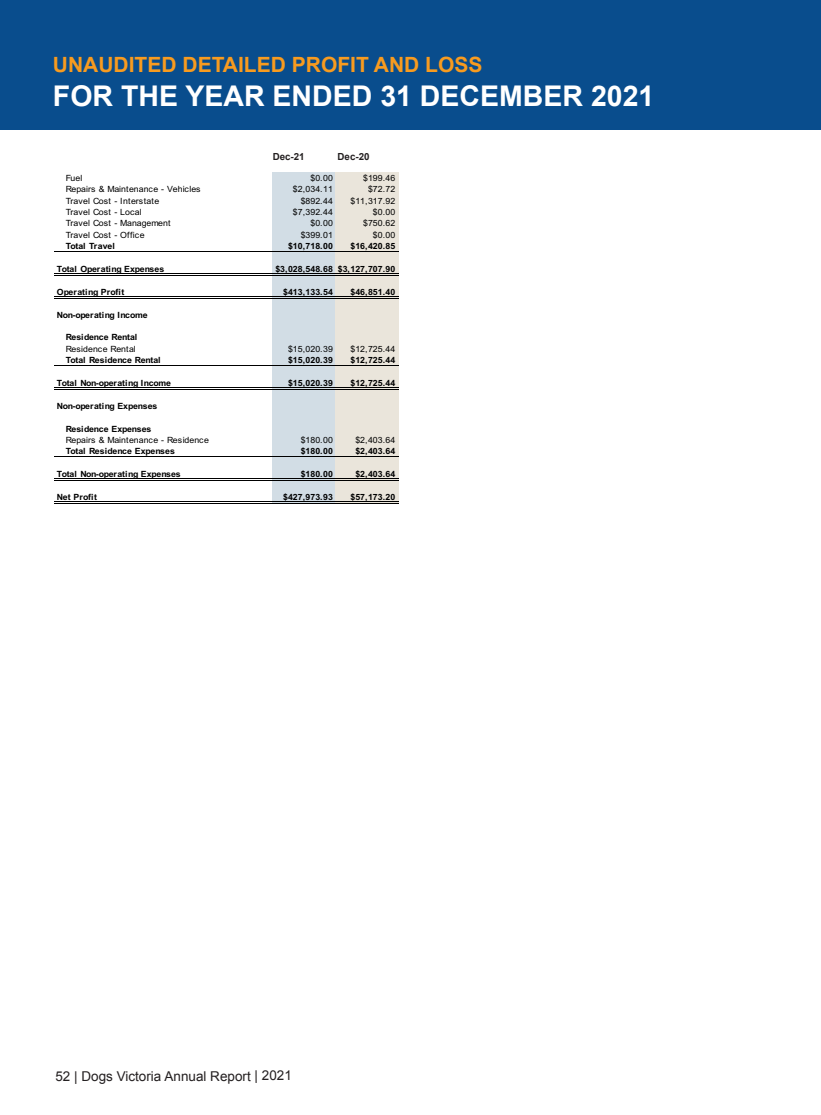
<style>
.page{position:relative;width:821px;height:1115px;background:#fff}
.page>*{position:absolute;margin:0;border:0;box-sizing:border-box;transform-origin:0 0}
.t1{font:700 28.5px "Arial";color:#fff}
.t2{font:700 21px "Arial";color:#f89b1f}
.t3{font:13.5px "Arial";letter-spacing:-.005em;color:#231f20}
.t4{font:700 9.75px "Arial";color:#231f20}
.t5{font:700 8.55px/11.4px "Arial";color:#000}
.t6{font:8.55px/11.4px "Arial";color:#000}
.s1{font-weight:400}
.s2{font-weight:700}
</style>
<div class="page">
<div style="left:0;top:0;width:821px;height:130px;background:#094d8d"></div>
<div style="left:272px;top:172px;width:64px;height:330px;background:#d2dde5"></div>
<div style="left:335px;top:172px;width:63px;height:330px;background:#eae5db"></div>
<hr style="left:54px;top:251px;width:344px;height:1px;background:#000">
<hr style="left:54px;top:273px;width:344px;height:1px;background:#000">
<hr style="left:54px;top:275px;width:344px;height:1px;background:#000">
<hr style="left:54px;top:296px;width:344px;height:1px;background:#000">
<hr style="left:54px;top:297px;width:344px;height:1px;background:#000">
<hr style="left:54px;top:365px;width:344px;height:1px;background:#000">
<hr style="left:54px;top:387px;width:344px;height:1px;background:#000">
<hr style="left:54px;top:389px;width:344px;height:1px;background:#000">
<hr style="left:54px;top:456px;width:344px;height:1px;background:#000">
<hr style="left:54px;top:478px;width:344px;height:1px;background:#000">
<hr style="left:54px;top:480px;width:344px;height:1px;background:#000">
<hr style="left:54px;top:500px;width:344px;height:1px;background:#000">
<hr style="left:54px;top:502px;width:344px;height:1px;background:#000">
<p class="t2" style="left:53px;top:51px;width:431px">UNAUDITED DETAILED PROFIT AND LOSS</p>
<p class="t1" style="left:53px;top:78px;width:603px">FOR THE YEAR ENDED 31 DECEMBER 2021</p>
<p class="t4" style="left:273px;top:150px;width:33px">Dec-21</p>
<p class="t4" style="left:337px;top:150px;width:33px">Dec-20</p>
<p class="t6" style="left:66px;top:172px;width:18px">Fuel</p>
<p class="t6" style="left:310px;top:172px;width:24px">$0.00</p>
<p class="t6" style="left:363px;top:172px;width:34px">$199.46</p>
<p class="t6" style="left:66px;top:183px;width:136px">Repairs &amp; Maintenance - Vehicles</p>
<p class="t6" style="left:293px;top:183px;width:41px">$2,034.11</p>
<p class="t6" style="left:368px;top:183px;width:29px">$72.72</p>
<p class="t6" style="left:66px;top:195px;width:95px">Travel Cost - Interstate</p>
<p class="t6" style="left:301px;top:195px;width:34px">$892.44</p>
<p class="t6" style="left:350px;top:195px;width:46px">$11,317.92</p>
<p class="t6" style="left:66px;top:206px;width:78px">Travel Cost - Local</p>
<p class="t6" style="left:293px;top:206px;width:41px">$7,392.44</p>
<p class="t6" style="left:373px;top:206px;width:24px">$0.00</p>
<p class="t6" style="left:66px;top:218px;width:106px">Travel Cost - Management</p>
<p class="t6" style="left:310px;top:218px;width:24px">$0.00</p>
<p class="t6" style="left:363px;top:218px;width:34px">$750.62</p>
<p class="t6" style="left:66px;top:229px;width:80px">Travel Cost - Office</p>
<p class="t6" style="left:301px;top:229px;width:34px">$399.01</p>
<p class="t6" style="left:373px;top:229px;width:24px">$0.00</p>
<p class="t5" style="left:66px;top:240px;width:51px">Total Travel</p>
<p class="t5" style="left:288px;top:240px;width:46px">$10,718.00</p>
<p class="t5" style="left:350px;top:240px;width:46px">$16,420.85</p>
<p class="t5" style="left:57px;top:263px;width:109px">Total Operating Expenses</p>
<p class="t5" style="left:275px;top:263px;width:121px">$3,028,548.68 $3,127,707.90</p>
<p class="t5" style="left:57px;top:286px;width:69px">Operating Profit</p>
<p class="t5" style="left:283px;top:286px;width:51px">$413,133.54</p>
<p class="t5" style="left:350px;top:286px;width:46px">$46,851.40</p>
<p class="t5" style="left:57px;top:309px;width:92px">Non-operating Income</p>
<p class="t5" style="left:66px;top:332px;width:73px">Residence Rental<br><span class="s1">Residence Rental</span></p>
<p class="t6" style="left:288px;top:343px;width:46px">$15,020.39</p>
<p class="t6" style="left:350px;top:343px;width:46px">$12,725.44</p>
<p class="t5" style="left:66px;top:354px;width:96px">Total Residence Rental</p>
<p class="t5" style="left:288px;top:354px;width:46px">$15,020.39</p>
<p class="t5" style="left:350px;top:354px;width:46px">$12,725.44</p>
<p class="t5" style="left:57px;top:377px;width:116px">Total Non-operating Income</p>
<p class="t5" style="left:288px;top:377px;width:46px">$15,020.39</p>
<p class="t5" style="left:350px;top:377px;width:46px">$12,725.44</p>
<p class="t5" style="left:57px;top:400px;width:102px">Non-operating Expenses</p>
<p class="t6" style="left:66px;top:422px;width:145px"><span class="s2">Residence Expenses<br></span>Repairs &amp; Maintenance - Residence</p>
<p class="t6" style="left:301px;top:434px;width:34px">$180.00</p>
<p class="t6" style="left:355px;top:434px;width:41px">$2,403.64</p>
<p class="t5" style="left:66px;top:445px;width:111px">Total Residence Expenses</p>
<p class="t5" style="left:301px;top:445px;width:34px">$180.00</p>
<p class="t5" style="left:355px;top:445px;width:41px">$2,403.64</p>
<p class="t5" style="left:57px;top:468px;width:125px">Total Non-operating Expenses</p>
<p class="t5" style="left:301px;top:468px;width:34px">$180.00</p>
<p class="t5" style="left:355px;top:468px;width:41px">$2,403.64</p>
<p class="t5" style="left:57px;top:491px;width:41px">Net Profit</p>
<p class="t5" style="left:283px;top:491px;width:51px">$427,973.93</p>
<p class="t5" style="left:350px;top:491px;width:46px">$57,173.20</p>
<h3 class="t3" style="left:55px;top:1066px;width:238px">52 | Dogs Victoria Annual Report | 2021</h3>
</div>
